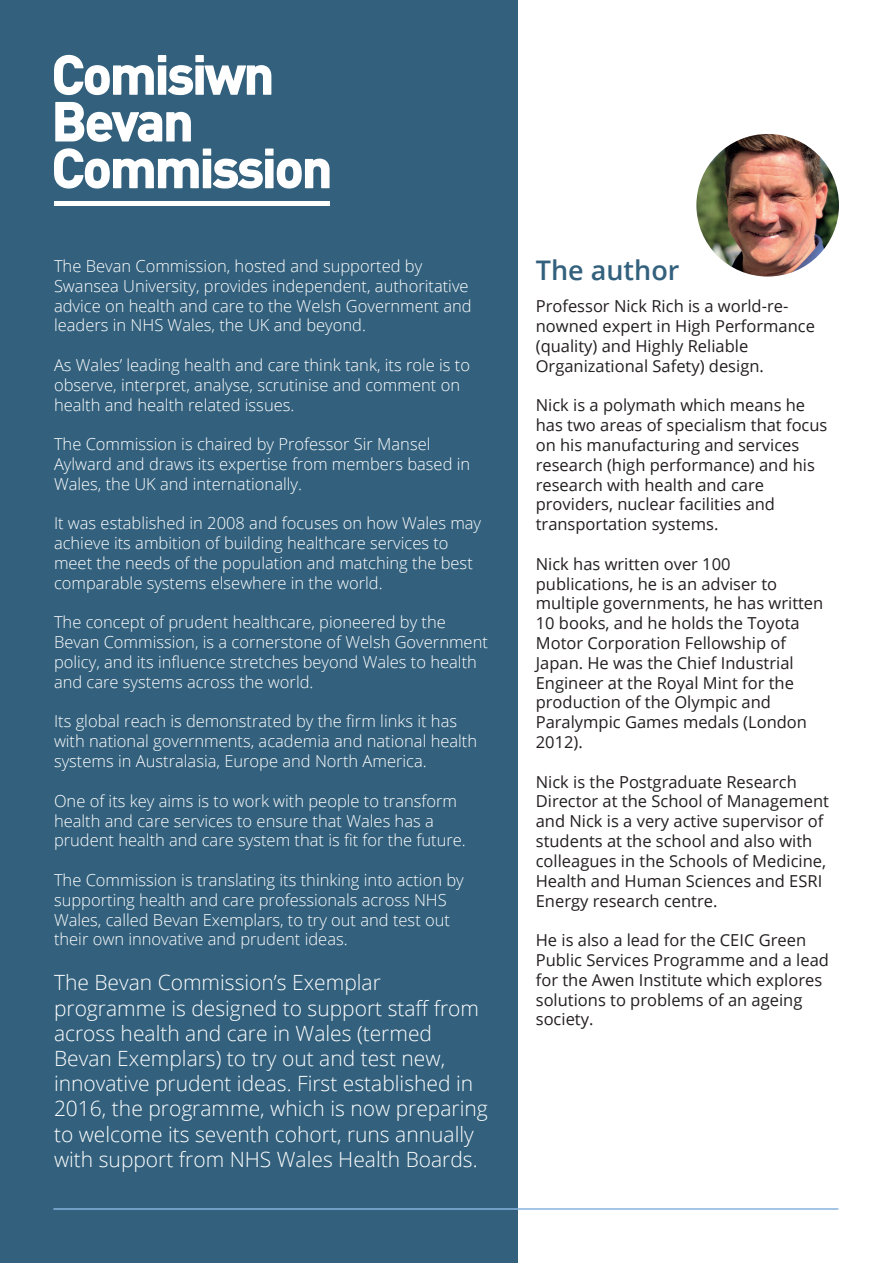
<style>
.page{position:relative;width:893px;height:1263px;background:#fff}
.page>*{position:absolute;margin:0;border:0;box-sizing:border-box;transform-origin:0 0}
.t1{font:600 27px "Open Sans";color:#33617d}
.t2{font:300 21px/25.2px "Open Sans";color:#fff}
.t3{font:300 16.5px/19.8px "Open Sans";color:#fff}
.t4{font:16.5px/19.8px "Open Sans";color:#231f20}
</style>
<div class="page">
<div style="left:0;top:0;width:517px;height:1263px;background:#33617d"></div>
<svg style="left:54px;top:55px;width:217px;height:40px"></svg>
<svg style="left:55px;top:102px;width:136px;height:40px"></svg>
<svg style="left:54px;top:148px;width:276px;height:41px"></svg>
<hr style="left:54px;top:202px;width:275px;height:4px;background:#fff">
<img style="left:696px;top:134px;width:143px;height:143px;border-radius:71px">
<hr style="left:53px;top:1208px;width:785px;height:2px;background:#85b4de">
<p class="t3" style="left:54px;top:256px;width:419px">The Bevan Commission, hosted and supported by Swansea University, provides independent, authoritative advice on health and care to the Welsh Government and leaders in NHS Wales, the UK and beyond.</p>
<p class="t3" style="left:54px;top:355px;width:418px">As Wales’ leading health and care think tank, its role is to observe, interpret, analyse, scrutinise and comment on health and health related issues.</p>
<p class="t3" style="left:54px;top:434px;width:418px">The Commission is chaired by Professor Sir Mansel<br>Aylward and draws its expertise from members based in<br>Wales, the UK and internationally.</p>
<p class="t3" style="left:54px;top:513px;width:429px">It was established in 2008 and focuses on how Wales may achieve its ambition of building healthcare services to meet the needs of the population and matching the best comparable systems elsewhere in the world.</p>
<p class="t3" style="left:54px;top:612px;width:435px">The concept of prudent healthcare, pioneered by the Bevan Commission, is a cornerstone of Welsh Government policy, and its influence stretches beyond Wales to health and care systems across the world.</p>
<p class="t3" style="left:54px;top:711px;width:425px">Its global reach is demonstrated by the firm links it has with national governments, academia and national health systems in Australasia, Europe and North America.</p>
<p class="t3" style="left:54px;top:790px;width:413px">One of its key aims is to work with people to transform health and care services to ensure that Wales has a prudent health and care system that is fit for the future.</p>
<p class="t3" style="left:54px;top:869px;width:411px">The Commission is translating its thinking into action by supporting health and care professionals across NHS Wales, called Bevan Exemplars, to try out and test out their own innovative and prudent ideas.</p>
<p class="t2" style="left:54px;top:969px;width:435px">The Bevan Commission’s Exemplar programme is designed to support staff from across health and care in Wales (termed Bevan Exemplars) to try out and test new, innovative prudent ideas. First established in 2016, the programme, which is now preparing to welcome its seventh cohort, runs annually with support from NHS Wales Health Boards.</p>
<h1 class="t1" style="left:536px;top:252px;width:145px">The author</h1>
<p class="t4" style="left:536px;top:296px;width:281px">Professor Nick Rich is a world-re&shy;nowned expert in High Performance (quality) and Highly Reliable Organizational Safety) design.</p>
<p class="t4" style="left:536px;top:395px;width:293px">Nick is a polymath which means he has two areas of specialism that focus on his manufacturing and services research (high performance) and his research with health and care providers, nuclear facilities and transportation systems.</p>
<p class="t4" style="left:536px;top:553px;width:289px">Nick has written over 100 publications, he is an adviser to multiple governments, he has written<br>10 books, and he holds the Toyota<br>Motor Corporation Fellowship of<br>Japan. He was the Chief Industrial<br>Engineer at the Royal Mint for the production of the Olympic and<br>Paralympic Games medals (London<br>2012).</p>
<p class="t4" style="left:536px;top:771px;width:295px">Nick is the Postgraduate Research Director at the School of Management and Nick is a very active supervisor of students at the school and also with colleagues in the Schools of Medicine, Health and Human Sciences and ESRI Energy research centre.</p>
<p class="t4" style="left:536px;top:930px;width:295px">He is also a lead for the CEIC Green<br>Public Services Programme and a lead for the Awen Institute which explores solutions to problems of an ageing society.</p>
</div>
